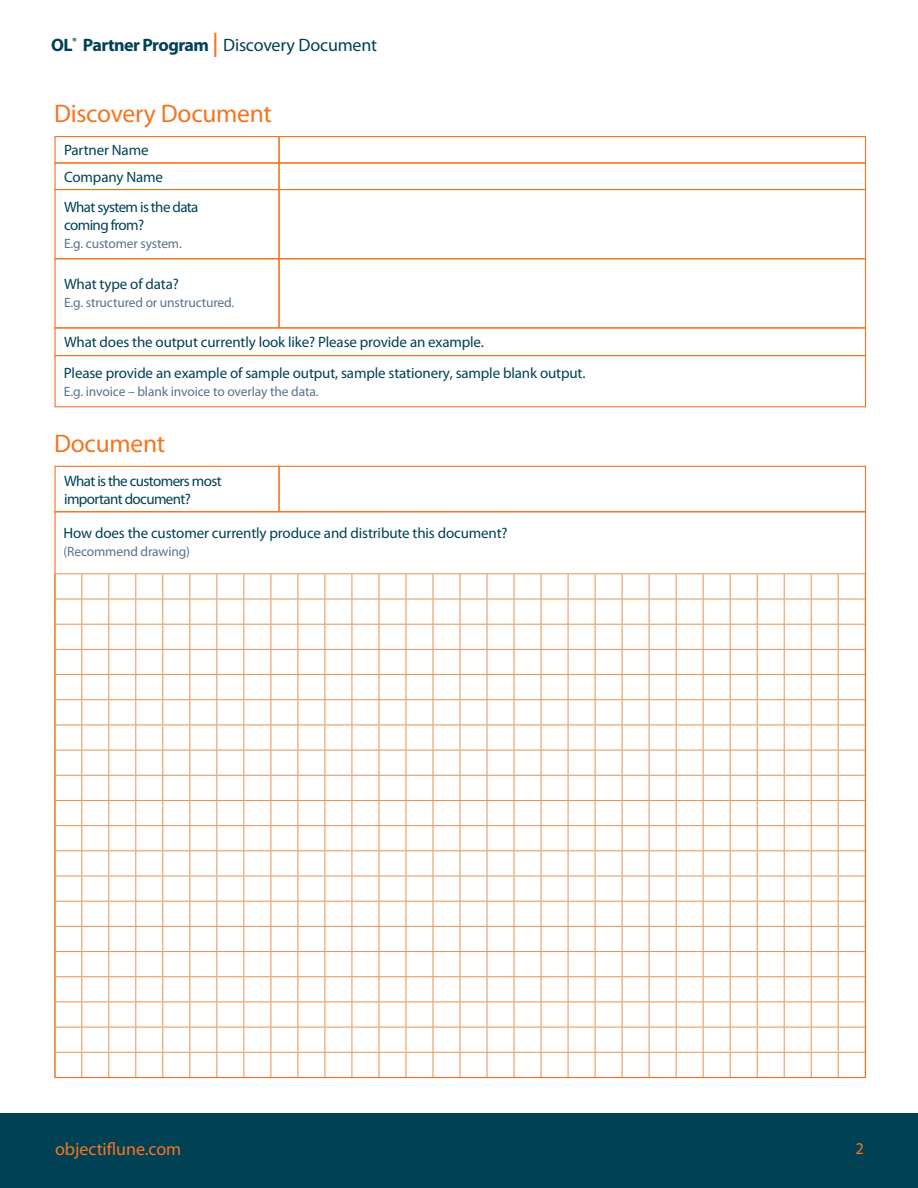
<style>
.page{position:relative;width:918px;height:1188px;background:#fff}
.page>*{position:absolute;margin:0;border:0;box-sizing:border-box;transform-origin:0 0}
.t1{font:25.5px "Myriad Pro";letter-spacing:-.01em;color:#f47521}
.t2{font:18px "Myriad Pro";letter-spacing:-.01em;color:#004155}
.t3{font:18px "Myriad Pro";color:#f47521}
.t4{font:16.5px "Myriad Pro";color:#f47521}
.t5{font:15px/30.5px "Myriad Pro";letter-spacing:-.01em;color:#004155}
.t6{font:15px/18px "Myriad Pro";letter-spacing:-.04em;color:#004155}
.t7{font:13.5px "Myriad Pro";letter-spacing:-.01em;color:#57728b}
.s1{font-weight:700}
.s2{font-size:36px;color:#f47521}
</style>
<div class="page">
<div style="left:0;top:1114px;width:918px;height:74px;background:#004155"></div>
<svg style="left:54px;top:573px;width:810px;height:505px"></svg>
<div style="left:278px;top:258px;width:588px;height:70px;border:1px solid #f47521"></div>
<div style="left:278px;top:162px;width:588px;height:28px;border:1px solid #f47521"></div>
<div style="left:55px;top:162px;width:225px;height:28px;border:1px solid #f47521"></div>
<div style="left:278px;top:136px;width:588px;height:28px;border:1px solid #f47521"></div>
<div style="left:55px;top:136px;width:225px;height:28px;border:1px solid #f47521"></div>
<div style="left:278px;top:466px;width:588px;height:46px;border:1px solid #f47521"></div>
<div style="left:55px;top:466px;width:225px;height:46px;border:1px solid #f47521"></div>
<div style="left:55px;top:189px;width:225px;height:70px;border:1px solid #f47521"></div>
<div style="left:55px;top:258px;width:225px;height:70px;border:1px solid #f47521"></div>
<div style="left:55px;top:327px;width:811px;height:29px;border:1px solid #f47521"></div>
<div style="left:55px;top:355px;width:811px;height:52px;border:1px solid #f47521"></div>
<p class="t2" style="left:51px;top:34px;width:327px"><span class="s1">OL</span><sup>®</sup> <span class="s1">Partner Program</span> <span class="s2">I</span> Discovery Document</p>
<h1 class="t1" style="left:54px;top:98px;width:220px">Discovery Document</h1>
<p class="t5" style="left:64px;top:135px;width:86px">Partner Name</p>
<p class="t5" style="left:64px;top:161px;width:100px">Company Name</p>
<p class="t6" style="left:64px;top:198px;width:136px">What system is the data coming from?</p>
<p class="t7" style="left:64px;top:235px;width:119px">E.g. customer system.</p>
<p class="t5" style="left:64px;top:268px;width:116px">What type of data?</p>
<p class="t7" style="left:64px;top:294px;width:172px">E.g. structured or unstructured.</p>
<p class="t5" style="left:64px;top:327px;width:523px">What does the output currently look like? Please provide an example.<br>Please provide an example of sample output, sample stationery, sample blank output.</p>
<p class="t7" style="left:64px;top:383px;width:256px">E.g. invoice – blank invoice to overlay the data.</p>
<h1 class="t1" style="left:54px;top:428px;width:113px">Document</h1>
<p class="t6" style="left:64px;top:471px;width:159px">What is the customers most important document?</p>
<p class="t5" style="left:64px;top:517px;width:446px">How does the customer currently produce and distribute this document?</p>
<p class="t7" style="left:64px;top:543px;width:128px">(Recommend drawing)</p>
<p class="t3" style="left:55px;top:1138px;width:128px">objectiflune.com</p>
<p class="t4" style="left:856px;top:1138px;width:10px">2</p>
</div>
